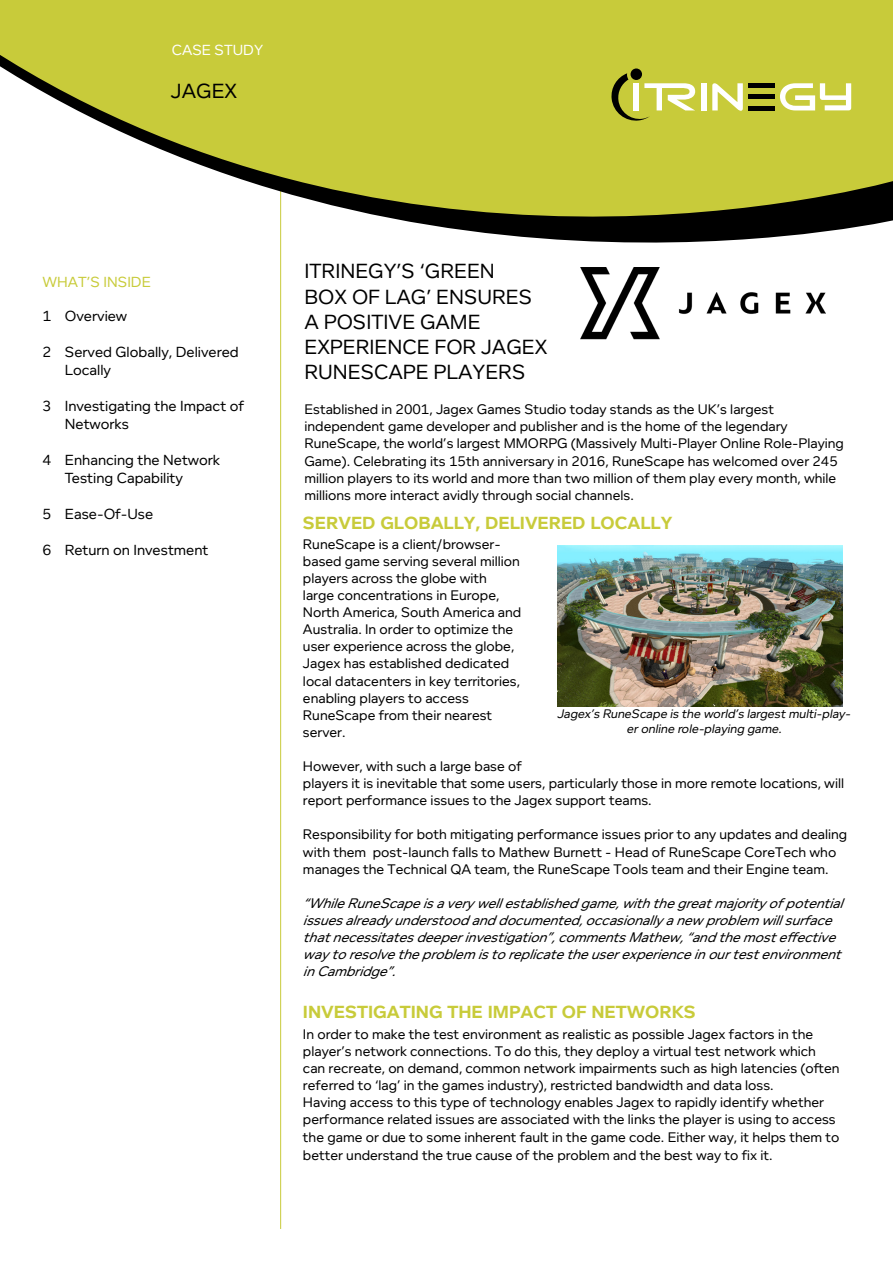
<style>
.page{position:relative;width:893px;height:1263px;background:#fff}
.page>*{position:absolute;margin:0;border:0;box-sizing:border-box;transform-origin:0 0}
.t1{font:21px/25.2px "Foundry Context";color:#000}
.t2{font:700 18px "Foundry Context";color:#c8cb3a}
.t3{font:15px/18px "Foundry Context";color:#000}
.t4{font:15px "Foundry Context";color:#c8cb3a}
.t5{font:15px "Foundry Context";color:#fff}
.t6{font:14.25px/17.1px "Foundry Context";color:#000}
.t7{font:italic 14.25px/17.1px "Foundry Context";color:#000}
.t8{font:italic 12.75px/15.3px "Foundry Context";color:#000;text-align:center}
</style>
<div class="page">
<hr style="left:280px;top:183px;width:1px;height:1046px;background:#c8cb3a">
<svg style="left:0;top:0;width:893px;height:325px;fill:#c8cb3a"></svg>
<div style="left:701px;top:83px;width:5px;height:27px;background:#fff"></div>
<svg style="left:712px;top:83px;width:31px;height:28px"></svg>
<svg style="left:630px;top:68px;width:12px;height:12px"></svg>
<svg style="left:610px;top:73px;width:85px;height:49px"></svg>
<div style="left:748px;top:83px;width:27px;height:5px;background:#000"></div>
<div style="left:748px;top:94px;width:27px;height:5px;background:#000"></div>
<hr style="left:748px;top:106px;width:27px;height:4px;background:#000">
<svg style="left:780px;top:83px;width:71px;height:27px"></svg>
<img style="left:557px;top:546px;width:286px;height:161px">
<img style="left:581px;top:267px;width:245px;height:72px">
<p class="t5" style="left:172px;top:41px;width:93px">CASE STUDY</p>
<h1 class="t1" style="left:171px;top:77px;width:68px">JAGEX</h1>
<p class="t4" style="left:43px;top:273px;width:110px">WHAT’S INSIDE</p>
<p class="t3" style="left:43px;top:307px;width:86px">1 Overview</p>
<p class="t3" style="left:65px;top:343px;width:175px;text-indent:-22px">2 Served Globally, Delivered<br>Locally</p>
<p class="t3" style="left:65px;top:397px;width:181px;text-indent:-22px">3 Investigating the Impact of<br>Networks</p>
<p class="t3" style="left:65px;top:451px;width:157px;text-indent:-22px">4 Enhancing the Network<br>Testing Capability</p>
<p class="t3" style="left:43px;top:505px;width:112px">5 Ease-Of-Use</p>
<p class="t3" style="left:43px;top:541px;width:168px">6 Return on Investment</p>
<h1 class="t1" style="left:304px;top:258px;width:244px">ITRINEGY’S ‘GREEN<br>BOX OF LAG’ ENSURES<br>A POSITIVE GAME<br>EXPERIENCE FOR JAGEX<br>RUNESCAPE PLAYERS</h1>
<p class="t6" style="left:304px;top:401px;width:541px">Established in 2001, Jagex Games Studio today stands as the UK’s largest independent game developer and publisher and is the home of the legendary RuneScape, the world’s largest MMORPG (Massively Multi-Player Online Role-Playing Game). Celebrating its 15th anniversary in 2016, RuneScape has welcomed over 245 million players to its world and more than two million of them play every month, while millions more interact avidly through social channels.</p>
<p class="t2" style="left:303px;top:513px;width:371px">SERVED GLOBALLY, DELIVERED LOCALLY</p>
<p class="t6" style="left:303px;top:535px;width:220px">RuneScape is a client/browser&shy;based game serving several million players across the globe with large concentrations in Europe,<br>North America, South America and<br>Australia. In order to optimize the user experience across the globe,<br>Jagex has established dedicated local datacenters in key territories, enabling players to access<br>RuneScape from their nearest server.</p>
<p class="t6" style="left:303px;top:757px;width:543px">However, with such a large base of<br>players it is inevitable that some users, particularly those in more remote locations, will report performance issues to the Jagex support teams.</p>
<p class="t6" style="left:303px;top:826px;width:546px">Responsibility for both mitigating performance issues prior to any updates and dealing with them post-launch falls to Mathew Burnett - Head of RuneScape CoreTech who manages the Technical QA team, the RuneScape Tools team and their Engine team.</p>
<p class="t7" style="left:303px;top:894px;width:547px">“WhileRuneScapeisavery wellestablishedgame,withthegreatmajority ofpotential issuesalready understoodanddocumented,occasionally anewproblem willsurface thatnecessitatesdeeperinvestigation”,commentsMathew,“andthemosteffective way toresolvetheproblem istoreplicatetheuserexperienceinourtestenvironment inCambridge”.</p>
<p class="t2" style="left:303px;top:1001px;width:394px">INVESTIGATING THE IMPACT OF NETWORKS</p>
<p class="t6" style="left:303px;top:1025px;width:538px">In order to make the test environment as realistic as possible Jagex factors in the player’s network connections. To do this, they deploy a virtual test network which can recreate, on demand, common network impairments such as high latencies (often referred to ‘lag’ in the games industry), restricted bandwidth and data loss.<br>Having access to this type of technology enables Jagex to rapidly identify whether performance related issues are associated with the links the player is using to access the game or due to some inherent fault in the game code. Either way, it helps them to better understand the true cause of the problem and the best way to fix it.</p>
<p class="t8" style="left:557px;top:706px;width:297px">Jagex’s RuneScape is the world’s largest multi-play - eronline role-playing game.</p>
</div>
